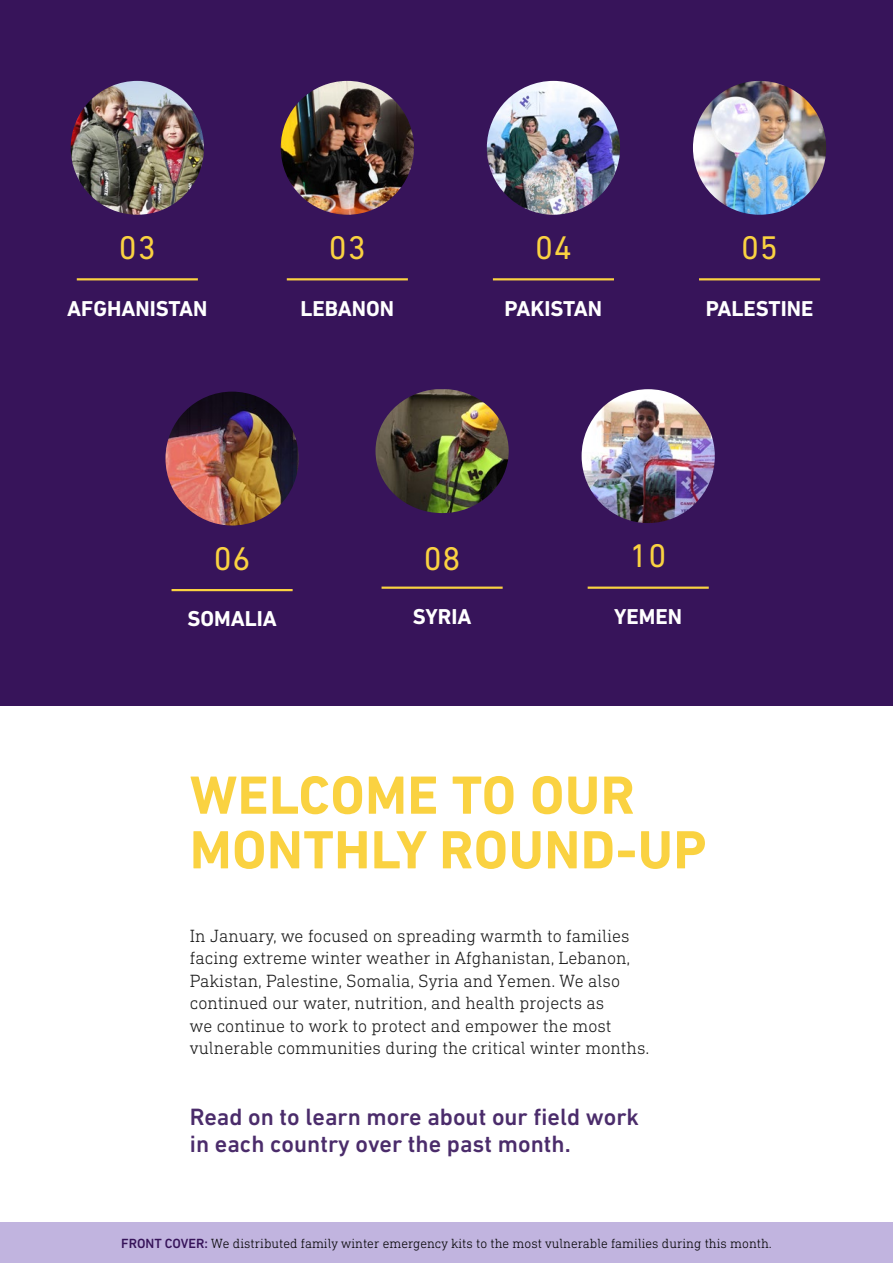
<style>
.page{position:relative;width:893px;height:1263px;background:#fff}
.page>*{position:absolute;margin:0;border:0;box-sizing:border-box;transform-origin:0 0}
.Heading{font:700 54.6px/54.6px "DIN Next LT Pro";letter-spacing:.01em;color:#fad241}
.Heading-2{font:33.3px "DIN Next LT Pro";letter-spacing:.025em;color:#fad241}
.Sub_Heading{font:500 24px/27px "DIN Next LT Pro";color:#4b2c6b}
.Sub_Heading-2{font:700 21.9px "DIN Next LT Pro";color:#fff}
.BodyCopy{font:300 18px/22.5px "DIN Next Slab Pro";color:#1a1a1a}
.Sub_Heading-3{font:300 13.5px "DIN Next Slab Pro";color:#000}
.s1{font-family:"DIN Next LT Pro";font-weight:500;color:#37145a}
</style>
<div class="page">
<div style="left:0;top:1223px;width:893px;height:40px;background:#c1b4df"></div>
<div style="left:0;top:0;width:893px;height:705px;background:#37145a"></div>
<hr style="left:493px;top:278px;width:121px;height:2px;background:#fad241">
<img style="left:487px;top:81px;width:133px;height:134px;border-radius:67px">
<hr style="left:699px;top:278px;width:121px;height:2px;background:#fad241">
<img style="left:693px;top:81px;width:133px;height:134px;border-radius:67px">
<hr style="left:77px;top:278px;width:121px;height:2px;background:#fad241">
<img style="left:71px;top:81px;width:133px;height:134px;border-radius:67px">
<hr style="left:172px;top:589px;width:121px;height:2px;background:#fad241">
<img style="left:165px;top:392px;width:134px;height:133px;border-radius:67px">
<hr style="left:287px;top:278px;width:121px;height:2px;background:#fad241">
<img style="left:281px;top:81px;width:133px;height:134px;border-radius:67px">
<img style="left:582px;top:389px;width:133px;height:134px;border-radius:67px">
<hr style="left:588px;top:586px;width:121px;height:3px;background:#fad241">
<hr style="left:382px;top:586px;width:121px;height:3px;background:#fad241">
<img style="left:375px;top:389px;width:134px;height:124px">
<p class="Heading-2" style="left:119px;top:228px;width:38px">03</p>
<p class="Heading-2" style="left:741px;top:228px;width:38px">05</p>
<p class="Heading-2" style="left:329px;top:228px;width:38px">03</p>
<p class="Heading-2" style="left:535px;top:228px;width:38px">04</p>
<p class="Sub_Heading-2" style="left:67px;top:295px;width:142px">AFGHANISTAN</p>
<p class="Sub_Heading-2" style="left:300px;top:295px;width:95px">LEBANON</p>
<p class="Sub_Heading-2" style="left:505px;top:295px;width:99px">PAKISTAN</p>
<p class="Sub_Heading-2" style="left:706px;top:295px;width:109px">PALESTINE</p>
<p class="Heading-2" style="left:214px;top:539px;width:38px">06</p>
<p class="Sub_Heading-2" style="left:187px;top:606px;width:91px">SOMALIA</p>
<p class="Heading-2" style="left:424px;top:539px;width:38px">08</p>
<p class="Sub_Heading-2" style="left:413px;top:604px;width:60px">SYRIA</p>
<p class="Heading-2" style="left:630px;top:537px;width:38px">10</p>
<p class="Sub_Heading-2" style="left:614px;top:604px;width:69px">YEMEN</p>
<p class="Heading" style="left:190px;top:768px;width:518px">WELCOME TO OUR<br>MONTHLY ROUND-UP</p>
<p class="BodyCopy" style="left:190px;top:924px;width:461px">In January, we focused on spreading warmth to families facing extreme winter weather in Afghanistan, Lebanon, Pakistan, Palestine, Somalia, Syria and Yemen. We also continued our water, nutrition, and health projects as<br>we continue to work to protect and empower the most vulnerable communities during the critical winter months.</p>
<p class="Sub_Heading" style="left:190px;top:1103px;width:451px">Read on to learn more about our field work in each country over the past month.</p>
<p class="Sub_Heading-3" style="left:121px;top:1235px;width:652px"><span class="s1">FRONT COVER:</span> We distributed family winter emergency kits to the most vulnerable families during this month.</p>
</div>
